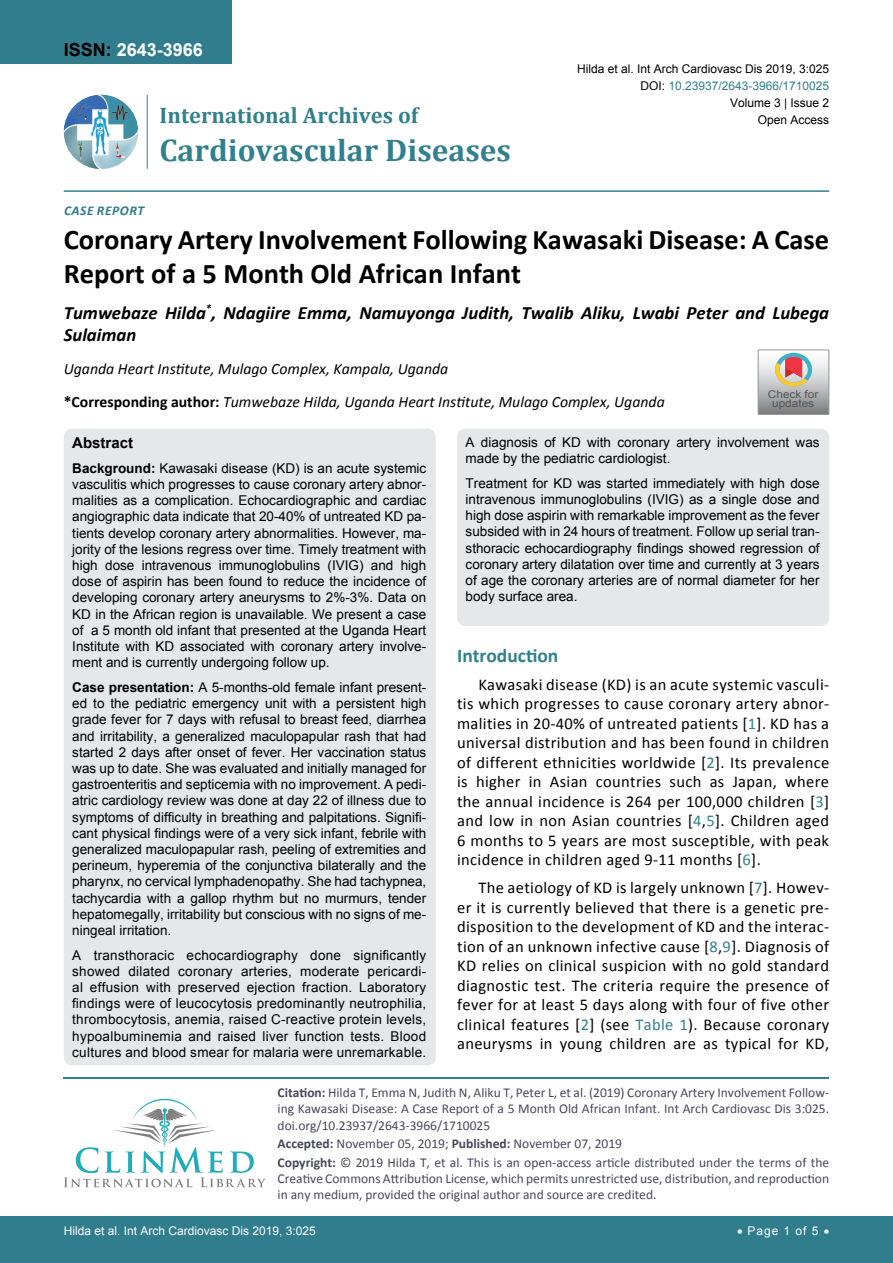
<style>
.page{position:relative;width:893px;height:1263px;background:#fff}
.page>*{position:absolute;margin:0;border:0;box-sizing:border-box;transform-origin:0 0}
.t1{font:700 31.5px "Cambria";color:#30808d}
.t2{font:700 28.5px/34.5px "Calibri";color:#000}
.t3{font:700 22.5px "Cambria";color:#30808d}
.t4{font:700 19.5px "Calibri";color:#30808d}
.t5{font:italic 700 18.75px/22.5px "Calibri";color:#000}
.t6{font:700 18px "Arial";color:#fff}
.t7{font:16.5px/19.5px "Calibri";letter-spacing:.02em;color:#000;text-align:justify}
.t8{font:italic 15.75px/33px "Calibri";color:#000}
.t9{font:700 15px "Arial";color:#000}
.t10{font:13.5px/16.2px "Arial";color:#000;text-align:justify}
.t11{font:13.5px/16.2px "Calibri";color:#47475c}
.t12{font:italic 700 13.5px "Calibri";color:#307d8d}
.t13{font:12px "Arial";color:#000}
.t14{font:12px "Arial";color:#fff}
.t15{font:12px "Arial";color:#30808d}
.t16{font:10.65px/9.3px "Arial";color:#535353;text-align:center;scale:1.1 1}
.s1{color:#000}
.s2{font-weight:700;font-style:normal}
.s3{font-weight:700}
.s4{color:#30808d}
</style>
<div class="page">
<img style="left:64px;top:95px;width:74px;height:74px;border-radius:37px">
<hr style="left:147px;top:95px;width:1px;height:74px;background:#307d8d">
<hr style="left:64px;top:190px;width:765px;height:2px;background:#307d8d">
<div style="left:0;top:1217px;width:893px;height:46px;background:#307d8d"></div>
<hr style="left:64px;top:1077px;width:765px;height:1px;background:#30808d">
<svg style="left:64px;top:1099px;width:202px;height:88px"></svg>
<div style="left:0;top:0;width:231px;height:63px;background:#307d8d"></div>
<svg style="left:758px;top:350px;width:71px;height:64px;background:#bdb6b3"></svg>
<div style="left:64px;top:429px;width:372px;height:636px;background:#e6e7e8;border-radius:9px"></div>
<div style="left:457px;top:429px;width:372px;height:197px;background:#e6e7e8;border-radius:9px"></div>
<h3 class="t6" style="left:64px;top:37px;width:141px"><span class="s1">ISSN:</span> 2643-3966</h3>
<p class="t13" style="left:577px;top:60px;width:254px">Hilda et al. Int Arch Cardiovasc Dis 2019, 3:025</p>
<p class="t13" style="left:730px;top:95px;width:101px">Volume 3 | Issue 2</p>
<p class="t15" style="left:640px;top:78px;width:190px"><span class="s1">DOI:</span> 10.23937/2643-3966/1710025</p>
<h3 class="t3" style="left:160px;top:100px;width:260px">International Archives of</h3>
<p class="t13" style="left:758px;top:112px;width:73px">Open Access</p>
<h1 class="t1" style="left:160px;top:128px;width:353px">Cardiovascular Diseases</h1>
<p class="t12" style="left:64px;top:202px;width:17px">Case</p>
<p class="t12" style="left:97px;top:202px;width:42px">Report</p>
<h2 class="t2" style="left:64px;top:222px;width:767px">Coronary Artery Involvement Following Kawasaki Disease: A Case<br>Report of a 5 Month Old African Infant</h2>
<h3 class="t5" style="left:64px;top:301px;width:767px">Tumwebaze Hilda<sup>*</sup>, Ndagiire Emma, Namuyonga Judith, Twalib Aliku, Lwabi Peter and Lubega<br>Sulaiman</h3>
<p class="t8" style="left:64px;top:352px;width:602px">Uganda Heart Institute, Mulago Complex, Kampala, Uganda<br><span class="s2">*Corresponding author:</span> Tumwebaze Hilda, Uganda Heart Institute, Mulago Complex, Uganda</p>
<p class="t16" style="left:768px;top:390px;width:47px">Check for updates</p>
<p class="t9" style="left:72px;top:433px;width:62px">Abstract</p>
<p class="t10" style="left:72px;top:460px;width:356px"><span class="s3">Background:</span> Kawasaki disease (KD) is an acute systemic vasculitis which progresses to cause coronary artery abnor&shy;malities as a complication. Echocardiographic and cardiac angiographic data indicate that 20-40% of untreated KD pa&shy;tients develop coronary artery abnormalities. However, ma&shy;jority of the lesions regress over time. Timely treatment with high dose intravenous immunoglobulins (IVIG) and high dose of aspirin has been found to reduce the incidence of developing coronary artery aneurysms to 2%-3%. Data on KD in the African region is unavailable. We present a case of a 5 month old infant that presented at the Uganda Heart Institute with KD associated with coronary artery involve&shy;ment and is currently undergoing follow up.</p>
<p class="t10" style="left:72px;top:679px;width:356px"><span class="s3">Case presentation:</span> A 5-months-old female infant present&shy;ed to the pediatric emergency unit with a persistent high grade fever for 7 days with refusal to breast feed, diarrhea and irritability, a generalized maculopapular rash that had started 2 days after onset of fever. Her vaccination status was up to date. She was evaluated and initially managed for gastroenteritis and septicemia with no improvement. A pedi&shy;atric cardiology review was done at day 22 of illness due to symptoms of difficulty in breathing and palpitations. Signifi&shy;cant physical findings were of a very sick infant, febrile with generalized maculopapular rash, peeling of extremities and perineum, hyperemia of the conjunctiva bilaterally and the pharynx, no cervical lymphadenopathy. She had tachypnea, tachycardia with a gallop rhythm but no murmurs, tender hepatomegally, irritability but conscious with no signs of me&shy;ningeal irritation.</p>
<p class="t10" style="left:72px;top:947px;width:355px">A transthoracic echocardiography done significantly showed dilated coronary arteries, moderate pericardi&shy;al effusion with preserved ejection fraction. Laboratory findings were of leucocytosis predominantly neutrophilia, thrombocytosis, anemia, raised C-reactive protein levels, hypoalbuminemia and raised liver function tests. Blood cultures and blood smear for malaria were unremarkable.</p>
<p class="t10" style="left:466px;top:434px;width:355px">A diagnosis of KD with coronary artery involvement was made by the pediatric cardiologist.</p>
<p class="t10" style="left:466px;top:475px;width:356px">Treatment for KD was started immediately with high dose intravenous immunoglobulins (IVIG) as a single dose and high dose aspirin with remarkable improvement as the fever subsided with in 24 hours of treatment. Follow up serial tran&shy;sthoracic echocardiography findings showed regression of coronary artery dilatation over time and currently at 3 years of age the coronary arteries are of normal diameter for her body surface area.</p>
<h3 class="t4" style="left:457px;top:643px;width:103px">Introduction</h3>
<p class="t7" style="left:457px;top:675px;width:374px;text-indent:21px">Kawasaki disease (KD) is an acute systemic vasculi&shy;tis which progresses to cause coronary artery abnor&shy;malities in 20-40% of untreated patients [<span class="s4">1</span>]. KD has a universal distribution and has been found in children of different ethnicities worldwide [<span class="s4">2</span>]. Its prevalence is higher in Asian countries such as Japan, where the annual incidence is 264 per 100,000 children [<span class="s4">3</span>] and low in non Asian countries [<span class="s4">4</span>,<span class="s4">5</span>]. Children aged 6 months to 5 years are most susceptible, with peak incidence in children aged 9-11 months [<span class="s4">6</span>].</p>
<p class="t7" style="left:457px;top:878px;width:374px;text-indent:21px">The aetiology of KD is largely unknown [<span class="s4">7</span>]. Howev&shy;er it is currently believed that there is a genetic pre&shy;disposition to the development of KD and the interac&shy;tion of an unknown infective cause [<span class="s4">8</span>,<span class="s4">9</span>]. Diagnosis of KD relies on clinical suspicion with no gold standard diagnostic test. The criteria require the presence of fever for at least 5 days along with four of five other clinical features [<span class="s4">2</span>] (see <span class="s4">Table 1</span>). Because coronary aneurysms in young children are as typical for KD,</p>
<p class="t11" style="left:278px;top:1084px;width:553px;text-align:justify"><span class="s3">Citation:</span> Hilda T, Emma N, Judith N, Aliku T, Peter L, et al. (2019) Coronary Artery Involvement Follow&shy;ing Kawasaki Disease: A Case Report of a 5 Month Old African Infant. Int Arch Cardiovasc Dis 3:025. doi.org/10.23937/2643-3966/1710025</p>
<p class="t11" style="left:278px;top:1134px;width:553px;line-height:18.6px"><span class="s3">Accepted:</span> November 05, 2019; <span class="s3">Published:</span> November 07, 2019<br><span class="s3">Copyright:</span> © 2019 Hilda T, et al. This is an open-access article distributed under the terms of the</p>
<p class="t11" style="left:278px;top:1170px;width:553px">Creative Commons Attribution License, which permits unrestricted use, distribution, and reproduction in any medium, provided the original author and source are credited.</p>
<p class="t14" style="left:64px;top:1223px;width:254px">Hilda et al. Int Arch Cardiovasc Dis 2019, 3:025</p>
<p class="t14" style="left:737px;top:1223px;width:94px">• Page 1 of 5 •</p>
</div>
